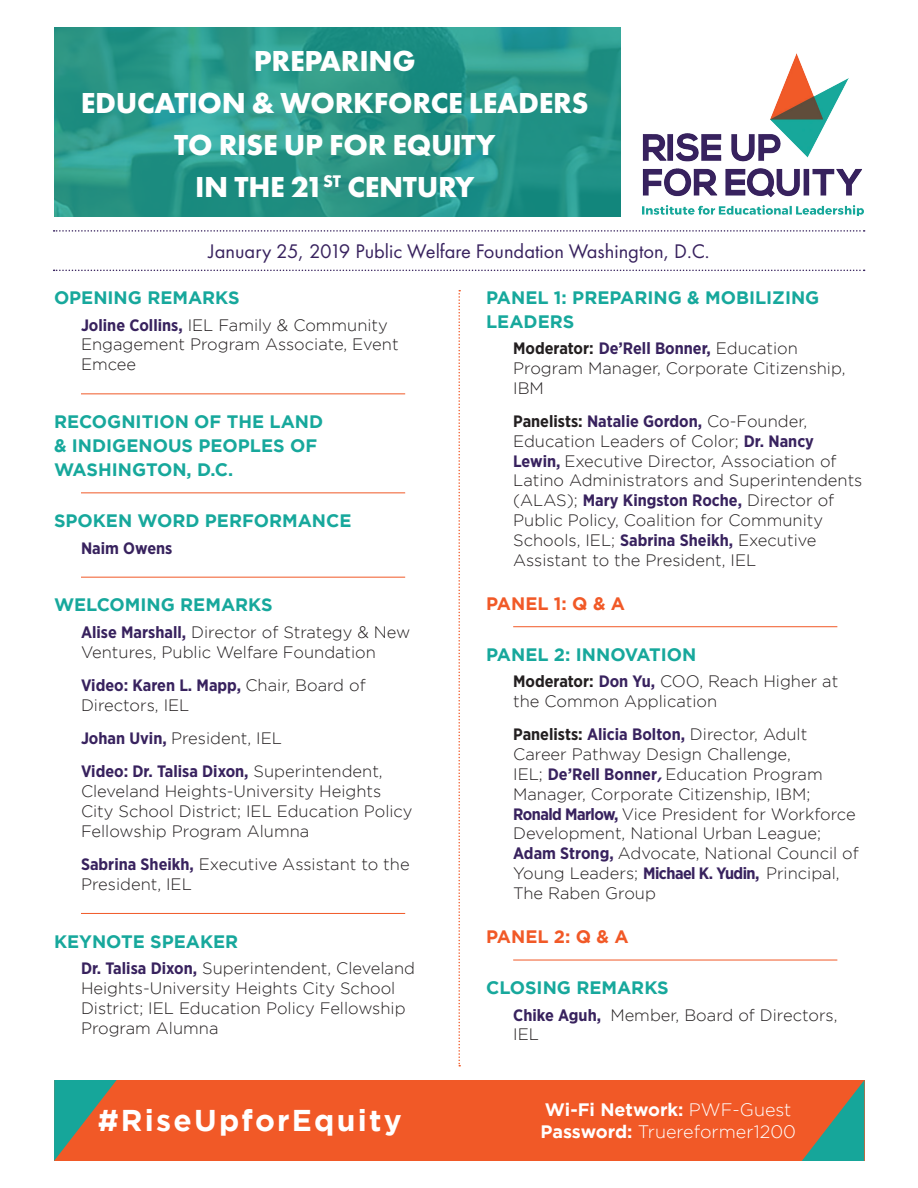
<style>
.page{position:relative;width:918px;height:1188px;background:#fff}
.page>*{position:absolute;margin:0;border:0;box-sizing:border-box;transform-origin:0 0}
.t1{font:700 30px "Futura PT";letter-spacing:-.01em;color:#fff}
.t2{font:700 30px "Gotham";letter-spacing:.075em;color:#fff}
.Date___Place{font:20.4px "Futura PT";color:#38225e}
.Heading_1{font:700 18px/24px "Gotham";color:#17a89c}
.t3{font:300 18px "Gotham";color:#fff}
.t4{font:700 18px "Gotham";color:#fff}
.Heading_1-2{font:700 18px "Gotham";color:#f15927}
.t5{font:300 16.5px/19.8px "Gotham";color:#231f20}
.t6{font:700 16.5px "Gotham Semi Narrow";color:#38225e}
.s1{font-family:"Gotham Semi Narrow";font-weight:700;color:#38225e}
.s2{font-family:"Gotham Semi Narrow";font-weight:700}
.s3{font-family:"Futura PT";font-weight:800;font-style:italic;color:#38225e}
.s4{font-weight:300}
.s5{font-weight:700}
</style>
<div class="page">
<hr style="left:81px;top:393px;width:324px;height:1px;background:#f15927">
<hr style="left:81px;top:492px;width:324px;height:1px;background:#f15927">
<hr style="left:81px;top:577px;width:324px;height:1px;background:#f15927">
<hr style="left:81px;top:913px;width:324px;height:1px;background:#f15927">
<hr style="left:513px;top:626px;width:324px;height:1px;background:#f15927">
<hr style="left:513px;top:960px;width:324px;height:1px;background:#f15927">
<img style="left:642px;top:54px;width:222px;height:162px">
<svg style="left:458px;top:290px;width:2px;height:776px"></svg>
<div style="left:54px;top:1080px;width:810px;height:81px;background:#f15927"></div>
<svg style="left:54px;top:27px;width:567px;height:189px;background:#289689"></svg>
<svg style="left:54px;top:230px;width:811px;height:2px"></svg>
<svg style="left:54px;top:270px;width:811px;height:1px"></svg>
<svg style="left:54px;top:1080px;width:63px;height:81px"></svg>
<svg style="left:802px;top:1080px;width:62px;height:81px"></svg>
<p class="t1" style="left:254px;top:41px;width:163px">PREPARING</p>
<p class="t1" style="left:81px;top:83px;width:509px">EDUCATION &amp; WORKFORCE LEADERS</p>
<p class="t1" style="left:174px;top:125px;width:323px">TO RISE UP FOR EQUITY</p>
<p class="t1" style="left:195px;top:167px;width:281px">IN THE 21<sup>ST</sup> CENTURY</p>
<p class="Date___Place" style="left:208px;top:239px;width:503px">January 25, 2019 Public Welfare Foundation Washington, D.C.</p>
<p class="Heading_1" style="left:54px;top:285px;width:187px">OPENING REMARKS</p>
<p class="t5" style="left:81px;top:315px;width:319px"><span class="s1">Joline Collins,</span> IEL Family &amp; Community<br>Engagement Program Associate, Event<br>Emcee</p>
<p class="Heading_1" style="left:54px;top:409px;width:271px">RECOGNITION OF THE LAND &amp; INDIGENOUS PEOPLES OF<br>WASHINGTON, D.C.</p>
<p class="Heading_1" style="left:54px;top:508px;width:299px">SPOKEN WORD PERFORMANCE</p>
<p class="t6" style="left:81px;top:538px;width:93px">Naim Owens</p>
<p class="Heading_1" style="left:54px;top:592px;width:220px">WELCOMING REMARKS</p>
<p class="t5" style="left:81px;top:622px;width:331px"><span class="s1">Alise Marshall,</span> Director of Strategy &amp; New<br>Ventures, Public Welfare Foundation</p>
<p class="t5" style="left:81px;top:675px;width:286px"><span class="s1">Video: Karen L. Mapp,</span> Chair, Board of<br>Directors, IEL</p>
<p class="t5" style="left:81px;top:728px;width:203px"><span class="s1">Johan Uvin,</span> President, IEL</p>
<p class="t5" style="left:81px;top:761px;width:333px"><span class="s1">Video: Dr. Talisa Dixon,</span> Superintendent, Cleveland Heights-University Heights City School District; IEL Education Policy Fellowship Program Alumna</p>
<p class="t5" style="left:81px;top:854px;width:330px"><span class="s1">Sabrina Sheikh,</span> Executive Assistant to the<br>President, IEL</p>
<p class="Heading_1" style="left:54px;top:929px;width:186px">KEYNOTE SPEAKER</p>
<p class="t5" style="left:81px;top:958px;width:336px"><span class="s1">Dr. Talisa Dixon,</span> Superintendent, Cleveland Heights-University Heights City School District; IEL Education Policy Fellowship Program Alumna</p>
<p class="t2" style="left:98px;top:1103px;width:306px">#RiseUpforEquity</p>
<p class="Heading_1" style="left:486px;top:285px;width:335px">PANEL 1: PREPARING &amp; MOBILIZING<br>LEADERS</p>
<p class="t5" style="left:513px;top:338px;width:334px"><span class="s2">Moderator:</span> <span class="s1">De’Rell Bonner,</span> Education<br>Program Manager, Corporate Citizenship,<br>IBM</p>
<p class="t5" style="left:513px;top:411px;width:351px"><span class="s2">Panelists:</span> <span class="s1">Natalie Gordon,</span> Co-Founder, Education Leaders of Color; <span class="s1">Dr. Nancy Lewin,</span> Executive Director, Association of Latino Administrators and Superintendents (ALAS); <span class="s1">Mary Kingston Roche,</span> Director of Public Policy, Coalition for Community Schools, IEL; <span class="s1">Sabrina Sheikh,</span> Executive Assistant to the President, IEL</p>
<p class="Heading_1-2" style="left:486px;top:593px;width:140px">PANEL 1: Q &amp; A</p>
<p class="Heading_1" style="left:486px;top:642px;width:212px">PANEL 2: INNOVATION</p>
<p class="t5" style="left:513px;top:671px;width:327px"><span class="s2">Moderator:</span> <span class="s1">Don Yu,</span> COO, Reach Higher at the Common Application</p>
<p class="t5" style="left:513px;top:725px;width:347px"><span class="s2">Panelists:</span> <span class="s1">Alicia Bolton,</span> Director, Adult Career Pathway Design Challenge,<br>IEL; <span class="s1">De’Rell Bonner</span><span class="s3">,</span> Education Program Manager, Corporate Citizenship, IBM; <span class="s1">Ronald Marlow,</span> Vice President for Workforce Development, National Urban League; <span class="s1">Adam Strong,</span> Advocate, National Council of Young Leaders; <span class="s1">Michael K. Yudin,</span> Principal, The Raben Group</p>
<p class="Heading_1-2" style="left:486px;top:926px;width:144px">PANEL 2: Q &amp; A</p>
<p class="Heading_1" style="left:486px;top:975px;width:184px">CLOSING REMARKS</p>
<p class="t5" style="left:513px;top:1005px;width:326px"><span class="s1">Chike Aguh,</span> Member, Board of Directors,<br>IEL</p>
<p class="t4" style="left:545px;top:1099px;width:248px">Wi-Fi Network: <span class="s4">PWF-Guest</span></p>
<p class="t3" style="left:541px;top:1122px;width:257px"><span class="s5">Password:</span> Truereformer1200</p>
</div>
